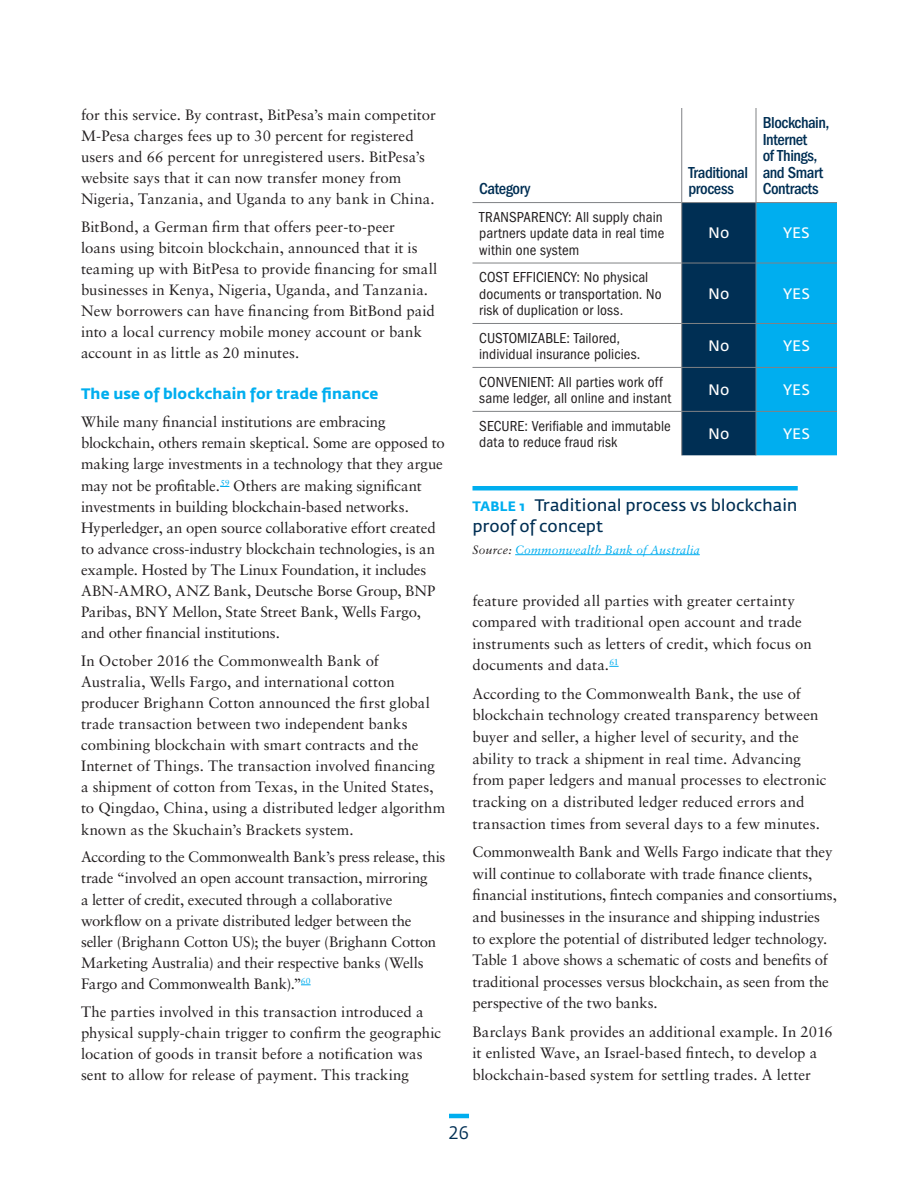
<style>
.page{position:relative;width:918px;height:1188px;background:#fff}
.page>*{position:absolute;margin:0;border:0;box-sizing:border-box;transform-origin:0 0}
.t1{font:18px "Fedra Sans Std";color:#002f54}
.t2{font:500 condensed 16.5px/16.5px "Franklin Gothic LT";letter-spacing:-.025em;color:#002f54}
.t3{font:16.5px/21px "Fedra Sans";letter-spacing:-.005em;color:#002f54}
.t4{font:15px/21.1px "Sabon LT";color:#231f20}
.t5{font:condensed 15px/16.5px "Franklin Gothic LT";letter-spacing:.005em;color:#231f20}
.t6{font:700 15px "Fedra Sans";letter-spacing:.005em;color:#00aeef}
.t7{font:15px "Fedra Sans";letter-spacing:.005em;color:#fff}
.t8{font:italic 12px "Sabon LT";letter-spacing:.025em;color:#00aeef}
.s1{font-weight:700;font-size:13.5px;color:#00aeef}
.s2{color:#231f20}
</style>
<div class="page">
<hr style="left:449px;top:1114px;width:20px;height:4px;background:#00aeef">
<svg style="left:682px;top:203px;width:155px;height:252px;background:#0171a4"></svg>
<hr style="left:681px;top:108px;width:1px;height:94px;background:#808285">
<hr style="left:756px;top:108px;width:1px;height:94px;background:#808285">
<hr style="left:472px;top:202px;width:210px;height:1px;background:#808285">
<hr style="left:682px;top:202px;width:74px;height:1px;background:#808285">
<hr style="left:681px;top:203px;width:1px;height:60px;background:#808285">
<hr style="left:756px;top:202px;width:81px;height:1px;background:#808285">
<hr style="left:756px;top:203px;width:1px;height:60px;background:#808285">
<hr style="left:472px;top:263px;width:210px;height:1px;background:#808285">
<hr style="left:682px;top:263px;width:74px;height:1px;background:#808285">
<hr style="left:681px;top:263px;width:1px;height:60px;background:#808285">
<hr style="left:756px;top:263px;width:81px;height:1px;background:#808285">
<hr style="left:756px;top:263px;width:1px;height:60px;background:#808285">
<hr style="left:472px;top:323px;width:210px;height:1px;background:#808285">
<hr style="left:682px;top:323px;width:74px;height:1px;background:#808285">
<hr style="left:681px;top:324px;width:1px;height:43px;background:#808285">
<hr style="left:756px;top:323px;width:81px;height:1px;background:#808285">
<hr style="left:756px;top:324px;width:1px;height:43px;background:#808285">
<hr style="left:472px;top:367px;width:210px;height:1px;background:#808285">
<hr style="left:682px;top:367px;width:74px;height:1px;background:#808285">
<hr style="left:681px;top:368px;width:1px;height:43px;background:#808285">
<hr style="left:756px;top:367px;width:81px;height:1px;background:#808285">
<hr style="left:756px;top:368px;width:1px;height:43px;background:#808285">
<hr style="left:472px;top:411px;width:210px;height:1px;background:#808285">
<hr style="left:682px;top:411px;width:74px;height:1px;background:#808285">
<hr style="left:681px;top:412px;width:1px;height:43px;background:#808285">
<hr style="left:756px;top:411px;width:81px;height:1px;background:#808285">
<hr style="left:756px;top:412px;width:1px;height:43px;background:#808285">
<hr style="left:472px;top:486px;width:326px;height:4px;background:#00aeef">
<hr style="left:515px;top:554px;width:185px;height:1px;background:#00aeef">
<p class="t4" style="left:81px;top:104px;width:357px">for this service. By contrast, BitPesa’s main competitor M-Pesa charges fees up to 30 percent for registered users and 66 percent for unregistered users. BitPesa’s website says that it can now transfer money from Nigeria, Tanzania, and Uganda to any bank in China.</p>
<p class="t4" style="left:81px;top:216px;width:358px">BitBond, a German firm that offers peer-to-peer<br>loans using bitcoin blockchain, announced that it is teaming up with BitPesa to provide financing for small businesses in Kenya, Nigeria, Uganda, and Tanzania.<br>New borrowers can have financing from BitBond paid into a local currency mobile money account or bank account in as little as 20 minutes.</p>
<p class="t6" style="left:81px;top:385px;width:299px">The use of blockchain for trade finance</p>
<p class="t4" style="left:81px;top:411px;width:365px">While many financial institutions are embracing blockchain, others remain skeptical. Some are opposed to making large investments in a technology that they argue may not be profitable.<sup>59</sup> Others are making significant investments in building blockchain-based networks.<br>Hyperledger, an open source collaborative effort created to advance cross-industry blockchain technologies, is an example. Hosted by The Linux Foundation, it includes ABN-AMRO, ANZ Bank, Deutsche Borse Group, BNP Paribas, BNY Mellon, State Street Bank, Wells Fargo, and other financial institutions.</p>
<p class="t4" style="left:81px;top:650px;width:366px">In October 2016 the Commonwealth Bank of Australia, Wells Fargo, and international cotton producer Brighann Cotton announced the first global trade transaction between two independent banks combining blockchain with smart contracts and the Internet of Things. The transaction involved financing a shipment of cotton from Texas, in the United States, to Qingdao, China, using a distributed ledger algorithm known as the Skuchain’s Brackets system.</p>
<p class="t4" style="left:81px;top:846px;width:366px">According to the Commonwealth Bank’s press release, this trade “involved an open account transaction, mirroring<br>a letter of credit, executed through a collaborative workflow on a private distributed ledger between the seller (Brighann Cotton US); the buyer (Brighann Cotton Marketing Australia) and their respective banks (Wells Fargo and Commonwealth Bank).”<sup>60</sup></p>
<p class="t4" style="left:81px;top:1001px;width:362px">The parties involved in this transaction introduced a physical supply-chain trigger to confirm the geographic location of goods in transit before a notification was sent to allow for release of payment. This tracking</p>
<p class="t2" style="left:479px;top:181px;width:53px">Category</p>
<p class="t5" style="left:479px;top:209px;width:187px;text-align:justify">TRANSPARENCY: All supply chain partners update data in real time within one system</p>
<p class="t5" style="left:479px;top:269px;width:184px">COST EFFICIENCY: No physical documents or transportation. No risk of duplication or loss.</p>
<p class="t2" style="left:689px;top:164px;width:61px">Traditional process</p>
<p class="t2" style="left:763px;top:115px;width:68px">Blockchain,<br>Internet<br>of Things, and Smart<br>Contracts</p>
<p class="t7" style="left:708px;top:225px;width:23px">No</p>
<p class="t7" style="left:783px;top:225px;width:28px">YES</p>
<p class="t7" style="left:708px;top:285px;width:23px">No</p>
<p class="t7" style="left:783px;top:285px;width:28px">YES</p>
<p class="t5" style="left:479px;top:330px;width:163px">CUSTOMIZABLE: Tailored, individual insurance policies.</p>
<p class="t7" style="left:708px;top:338px;width:23px">No</p>
<p class="t7" style="left:783px;top:338px;width:28px">YES</p>
<p class="t5" style="left:479px;top:374px;width:193px">CONVENIENT: All parties work off same ledger, all online and instant</p>
<p class="t7" style="left:708px;top:382px;width:23px">No</p>
<p class="t7" style="left:783px;top:382px;width:28px">YES</p>
<p class="t5" style="left:479px;top:418px;width:193px">SECURE: Verifiable and immutable data to reduce fraud risk</p>
<p class="t7" style="left:708px;top:426px;width:23px">No</p>
<p class="t7" style="left:783px;top:426px;width:28px">YES</p>
<p class="t3" style="left:472px;top:495px;width:327px"><span class="s1">TABLE 1</span> Traditional process vs blockchain proof of concept</p>
<p class="t8" style="left:472px;top:542px;width:229px"><span class="s2">Source:</span> Commonwealth Bank of Australia</p>
<p class="t4" style="left:472px;top:589px;width:341px;line-height:21.6px">feature provided all parties with greater certainty compared with traditional open account and trade instruments such as letters of credit, which focus on documents and data.<sup>61</sup></p>
<p class="t4" style="left:472px;top:683px;width:356px;line-height:21.6px">According to the Commonwealth Bank, the use of blockchain technology created transparency between buyer and seller, a higher level of security, and the ability to track a shipment in real time. Advancing from paper ledgers and manual processes to electronic tracking on a distributed ledger reduced errors and transaction times from several days to a few minutes.</p>
<p class="t4" style="left:472px;top:841px;width:366px;line-height:21.6px">Commonwealth Bank and Wells Fargo indicate that they will continue to collaborate with trade finance clients, financial institutions, fintech companies and consortiums, and businesses in the insurance and shipping industries<br>to explore the potential of distributed ledger technology.<br>Table 1 above shows a schematic of costs and benefits of traditional processes versus blockchain, as seen from the perspective of the two banks.</p>
<p class="t4" style="left:472px;top:1021px;width:362px;line-height:21.6px">Barclays Bank provides an additional example. In 2016 it enlisted Wave, an Israel-based fintech, to develop a blockchain-based system for settling trades. A letter</p>
<p class="t1" style="left:449px;top:1121px;width:22px">26</p>
</div>
